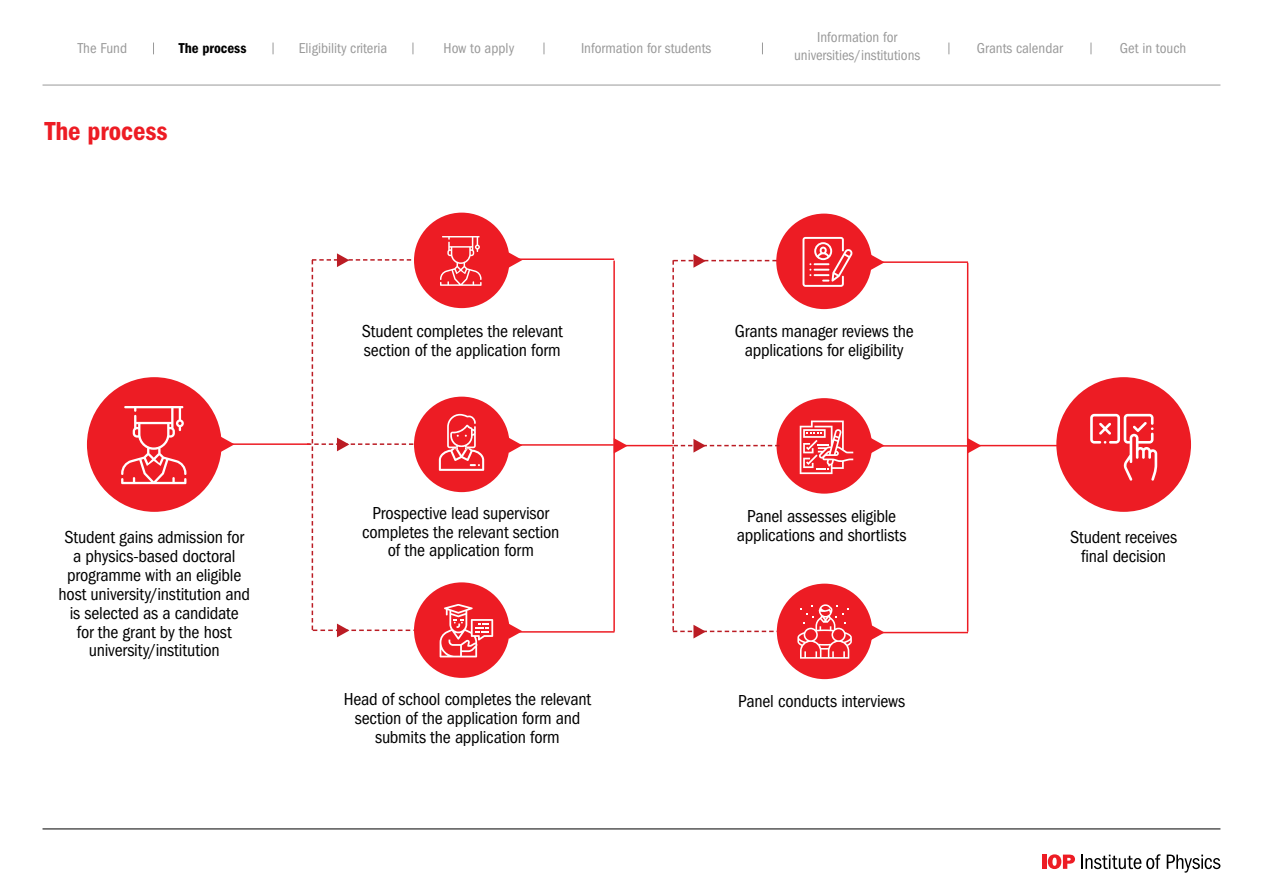
<style>
.page{position:relative;width:1263px;height:893px;background:#fff}
.page>*{position:absolute;margin:0;border:0;box-sizing:border-box;transform-origin:0 0}
.t1{font:27px "ITC Franklin Gothic Std Dm Cd";color:#ed1c24}
.t2{font:condensed 18px/18.9px "ITC Franklin Gothic Std";letter-spacing:-.01em;color:#000;text-align:center}
.t3{font:condensed 14.85px/17.9px "ITC Franklin Gothic Std";color:#999;text-align:center}
.t4{font:14.85px "ITC Franklin Gothic Std Dm Cd";color:#000}
</style>
<div class="page">
<div style="left:87px;top:377px;width:135px;height:135px;background:#ed1c24;border-radius:50%"></div>
<svg style="left:121px;top:406px;width:65px;height:78px"></svg>
<hr style="left:211px;top:443px;width:99px;height:2px;background:#ed1c24">
<div style="left:414px;top:213px;width:95px;height:95px;background:#ed1c24;border-radius:50%"></div>
<div style="left:414px;top:397px;width:95px;height:95px;background:#ed1c24;border-radius:50%"></div>
<div style="left:414px;top:582px;width:95px;height:96px;background:#ed1c24;border-radius:50%"></div>
<div style="left:776px;top:398px;width:96px;height:96px;background:#ed1c24;border-radius:50%"></div>
<hr style="left:806px;top:445px;width:162px;height:2px;background:#ed1c24">
<hr style="left:967px;top:263px;width:1px;height:369px;background:#ed1c24">
<hr style="left:515px;top:444px;width:99px;height:2px;background:#ed1c24">
<hr style="left:613px;top:261px;width:2px;height:371px;background:#ed1c24">
<div style="left:1056px;top:377px;width:135px;height:135px;background:#ed1c24;border-radius:50%"></div>
<svg style="left:440px;top:236px;width:42px;height:50px"></svg>
<svg style="left:439px;top:414px;width:45px;height:57px"></svg>
<svg style="left:440px;top:604px;width:53px;height:53px"></svg>
<svg style="left:1090px;top:414px;width:67px;height:67px"></svg>
<svg style="left:221px;top:437px;width:13px;height:15px"></svg>
<svg style="left:615px;top:438px;width:13px;height:15px"></svg>
<svg style="left:508px;top:252px;width:14px;height:16px"></svg>
<svg style="left:508px;top:623px;width:14px;height:16px"></svg>
<svg style="left:508px;top:438px;width:14px;height:15px"></svg>
<svg style="left:871px;top:255px;width:12px;height:15px"></svg>
<svg style="left:871px;top:438px;width:13px;height:15px"></svg>
<svg style="left:871px;top:625px;width:13px;height:15px"></svg>
<svg style="left:307px;top:253px;width:119px;height:384px"></svg>
<svg style="left:968px;top:438px;width:13px;height:15px"></svg>
<hr style="left:516px;top:258px;width:98px;height:2px;background:#ed1c24">
<hr style="left:516px;top:631px;width:98px;height:2px;background:#ed1c24">
<hr style="left:614px;top:445px;width:59px;height:1px;background:#ed1c24">
<hr style="left:807px;top:261px;width:161px;height:2px;background:#ed1c24">
<hr style="left:807px;top:632px;width:161px;height:1px;background:#ed1c24">
<hr style="left:967px;top:445px;width:107px;height:1px;background:#ed1c24">
<div style="left:776px;top:214px;width:96px;height:95px;background:#ed1c24;border-radius:50%"></div>
<div style="left:777px;top:584px;width:95px;height:95px;background:#ed1c24;border-radius:50%"></div>
<svg style="left:672px;top:237px;width:181px;height:422px"></svg>
<hr style="left:43px;top:85px;width:1177px;height:1px;background:#999">
<hr style="left:43px;top:828px;width:1177px;height:1px;background:#000">
<hr style="left:1042px;top:855px;width:4px;height:14px;background:#ed1c24">
<svg style="left:1048px;top:854px;width:27px;height:15px"></svg>
<svg style="left:1081px;top:854px;width:79px;height:15px"></svg>
<svg style="left:1167px;top:855px;width:53px;height:18px"></svg>
<p class="t3" style="left:78px;top:39px;width:51px">The Fund</p>
<p class="t3" style="left:299px;top:39px;width:90px">Eligibility criteria</p>
<p class="t3" style="left:444px;top:39px;width:72px">How to apply</p>
<p class="t3" style="left:581px;top:39px;width:132px">Information for students</p>
<p class="t3" style="left:794px;top:29px;width:128px">Information for universities/institutions</p>
<p class="t4" style="left:179px;top:39px;width:69px">The process</p>
<p class="t3" style="left:977px;top:39px;width:88px">Grants calendar</p>
<p class="t3" style="left:1120px;top:39px;width:68px">Get in touch</p>
<h1 class="t1" style="left:45px;top:115px;width:124px">The process</h1>
<p class="t2" style="left:59px;top:528px;width:193px">Student gains admission for a physics-based doctoral programme with an eligible host university/institution and is selected as a candidate<br>for the grant by the host university/institution</p>
<p class="t2" style="left:362px;top:321px;width:203px;text-align:left">Student completes the relevant section of the application form</p>
<p class="t2" style="left:362px;top:503px;width:199px">Prospective lead supervisor completes the relevant section of the application form</p>
<p class="t2" style="left:344px;top:690px;width:249px">Head of school completes the relevant section of the application form and submits the application form</p>
<p class="t2" style="left:735px;top:321px;width:180px">Grants manager reviews the applications for eligibility</p>
<p class="t2" style="left:737px;top:507px;width:171px">Panel assesses eligible applications and shortlists</p>
<p class="t2" style="left:738px;top:691px;width:168px">Panel conducts interviews</p>
<p class="t2" style="left:1070px;top:528px;width:109px">Student receives final decision</p>
</div>
